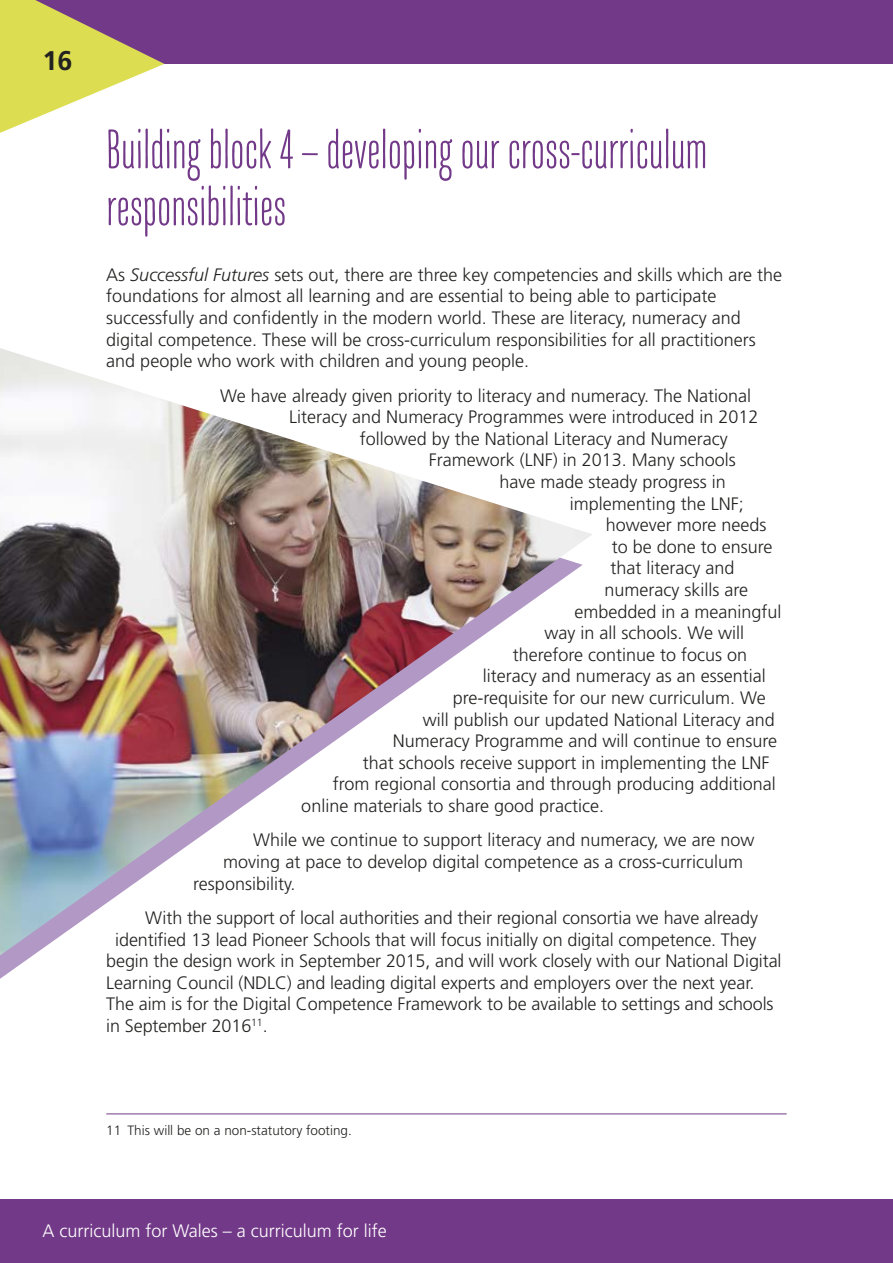
<style>
.page{position:relative;width:893px;height:1263px;background:#fff}
.page>*{position:absolute;margin:0;border:0;box-sizing:border-box;transform-origin:0 0}
.t1{font:54px/57px "Hand Gothic";color:#723988}
.t2{font:700 27px "Frutiger LT Std";color:#222221}
.t3{font:300 18px/21.6px "Frutiger LT Std";color:#222221}
.t4{font:300 18px "Frutiger LT Std";color:#fff}
.t5{font:300 13.5px "Frutiger LT Std";color:#222221}
.s1{font-style:italic}
</style>
<div class="page">
<div style="left:0;top:0;width:893px;height:64px;background:#723988"></div>
<div style="left:0;top:1199px;width:893px;height:64px;background:#723988"></div>
<svg style="left:0;top:0;width:164px;height:133px"></svg>
<hr style="left:106px;top:1113px;width:681px;height:1px;background:#723988">
<img style="left:0;top:348px;width:592px;height:607px">
<h2 class="t2" style="left:43px;top:45px;width:32px">16</h2>
<h1 class="t1" style="left:106px;top:123px;width:603px">Building block 4 – developing our cross-curriculum responsibilities</h1>
<p class="t3" style="left:106px;top:264px;width:677px">As <span class="s1">Successful Futures</span> sets out, there are three key competencies and skills which are the foundations for almost all learning and are essential to being able to participate successfully and confidently in the modern world. These are literacy, numeracy and digital competence. These will be cross-curriculum responsibilities for all practitioners and people who work with children and young people.</p>
<p class="t3" style="left:220px;top:385px;width:532px">We have already given priority to literacy and numeracy. The National</p>
<p class="t3" style="left:289px;top:406px;width:471px">Literacy and Numeracy Programmes were introduced in 2012</p>
<p class="t3" style="left:360px;top:428px;width:370px">followed by the National Literacy and Numeracy</p>
<p class="t3" style="left:429px;top:450px;width:309px">Framework (LNF) in 2013. Many schools</p>
<p class="t3" style="left:499px;top:471px;width:228px">have made steady progress in</p>
<p class="t3" style="left:570px;top:493px;width:176px">implementing the LNF;</p>
<p class="t3" style="left:606px;top:514px;width:162px">however more needs</p>
<p class="t3" style="left:612px;top:536px;width:162px">to be done to ensure</p>
<p class="t3" style="left:610px;top:558px;width:125px">that literacy and</p>
<p class="t3" style="left:604px;top:579px;width:145px">numeracy skills are</p>
<p class="t3" style="left:574px;top:601px;width:209px">embedded in a meaningful</p>
<p class="t3" style="left:544px;top:622px;width:201px">way in all schools. We will</p>
<p class="t3" style="left:513px;top:644px;width:236px">therefore continue to focus on</p>
<p class="t3" style="left:483px;top:666px;width:284px">literacy and numeracy as an essential</p>
<p class="t3" style="left:453px;top:687px;width:315px">pre-requisite for our new curriculum. We</p>
<p class="t3" style="left:423px;top:709px;width:354px">will publish our updated National Literacy and</p>
<p class="t3" style="left:393px;top:730px;width:386px">Numeracy Programme and will continue to ensure</p>
<p class="t3" style="left:363px;top:752px;width:408px">that schools receive support in implementing the LNF</p>
<p class="t3" style="left:333px;top:774px;width:444px">from regional consortia and through producing additional</p>
<p class="t3" style="left:301px;top:795px;width:304px">online materials to share good practice.</p>
<p class="t3" style="left:253px;top:830px;width:503px">While we continue to support literacy and numeracy, we are now</p>
<p class="t3" style="left:223px;top:851px;width:521px">moving at pace to develop digital competence as a cross-curriculum</p>
<p class="t3" style="left:193px;top:873px;width:104px">responsibility.</p>
<p class="t3" style="left:145px;top:907px;width:614px">With the support of local authorities and their regional consortia we have already</p>
<p class="t3" style="left:115px;top:929px;width:643px">identified 13 lead Pioneer Schools that will focus initially on digital competence. They</p>
<p class="t3" style="left:106px;top:950px;width:677px">begin the design work in September 2015, and will work closely with our National Digital</p>
<p class="t3" style="left:106px;top:972px;width:650px">Learning Council (NDLC) and leading digital experts and employers over the next year.</p>
<p class="t3" style="left:106px;top:994px;width:669px">The aim is for the Digital Competence Framework to be available to settings and schools</p>
<p class="t3" style="left:106px;top:1015px;width:163px">in September 2016<sup>11</sup>.</p>
<p class="t5" style="left:106px;top:1123px;width:247px">11 This will be on a non-statutory footing.</p>
<p class="t4" style="left:43px;top:1221px;width:346px">A curriculum for Wales – a curriculum for life</p>
</div>
